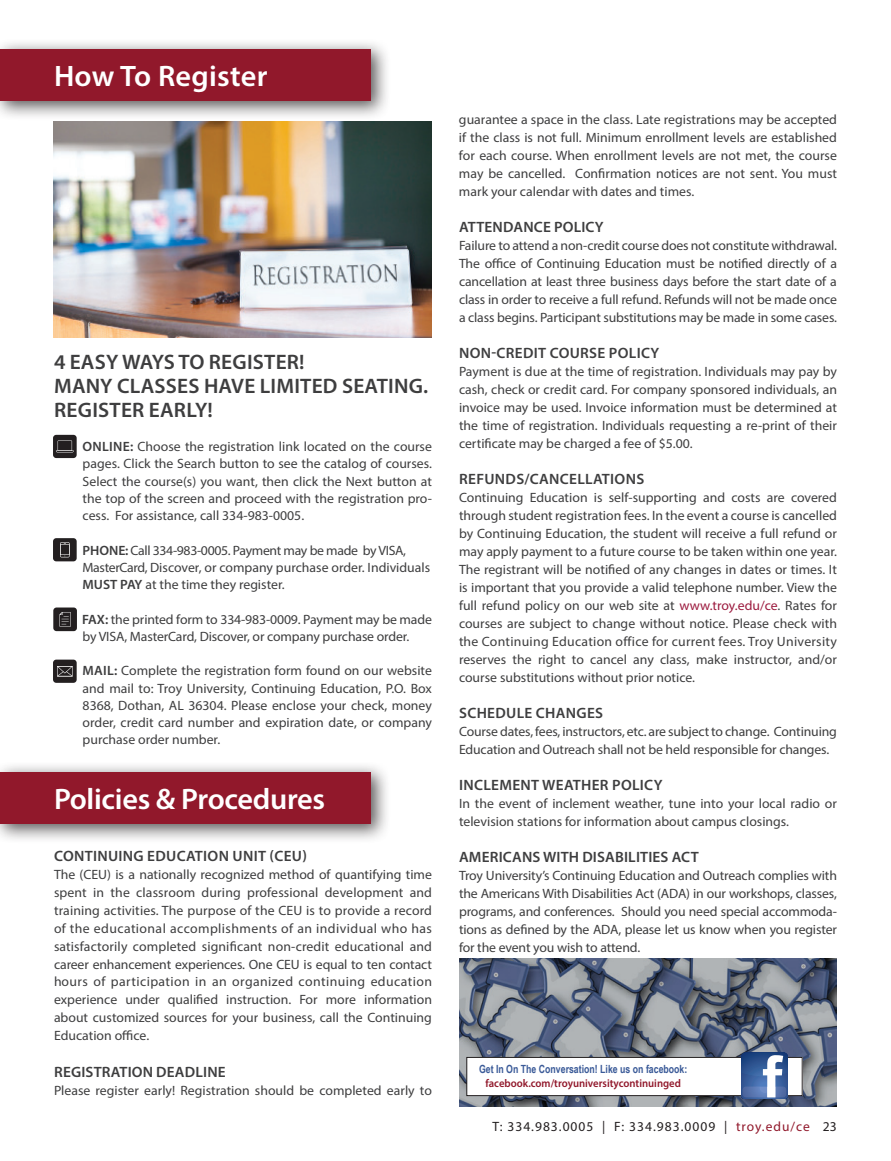
<style>
.page{position:relative;width:891px;height:1161px;background:#fff}
.page>*{position:absolute;margin:0;border:0;box-sizing:border-box;transform-origin:0 0}
.t1{font:600 29.7px "Myriad Pro";letter-spacing:-.01em;color:#fff}
.t2{font:600 29.7px "Myriad Pro";letter-spacing:.01em;color:#fff}
.t3{font:600 21px/24px "Myriad Pro";letter-spacing:.01em;color:#3e3e3f}
.t4{font:600 15px "Myriad Pro";letter-spacing:.02em;color:#3e3e3f}
.t5{font:13.5px/18px "Myriad Pro";color:#3e3e3f;text-align:justify}
.t6{font:13.5px "Myriad Pro";letter-spacing:.075em;color:#231f20}
.t7{font:700 11.25px "Arial Narrow";color:#3a5a98;scale:.95 1}
.t8{font:600 11.25px "Myriad Pro";color:#91182b;scale:.95 1}
.s1{font-weight:600}
.s2{color:#9c1b3f}
.s3{color:#91182b}
</style>
<div class="page">
<img style="left:459px;top:958px;width:378px;height:149px">
<img style="left:54px;top:122px;width:378px;height:216px">
<div style="left:0;top:761px;width:391px;height:82px;background:#231f20;opacity:.75"></div>
<div style="left:0;top:772px;width:371px;height:52px;background:#91182b"></div>
<div style="left:0;top:38px;width:391px;height:82px;background:#231f20;opacity:.75"></div>
<div style="left:0;top:49px;width:371px;height:52px;background:#91182b"></div>
<div style="left:53px;top:435px;width:24px;height:23px;background:#231f20;border-radius:3px"></div>
<svg style="left:56px;top:440px;width:18px;height:12px"></svg>
<div style="left:53px;top:538px;width:24px;height:23px;background:#231f20;border-radius:3px"></div>
<svg style="left:60px;top:542px;width:10px;height:15px"></svg>
<div style="left:53px;top:608px;width:24px;height:23px;background:#231f20;border-radius:3px"></div>
<svg style="left:60px;top:612px;width:11px;height:15px"></svg>
<div style="left:53px;top:660px;width:24px;height:23px;background:#231f20;border-radius:3px"></div>
<svg style="left:57px;top:666px;width:16px;height:10px"></svg>
<div style="left:467px;top:1057px;width:335px;height:39px;background:#fff"></div>
<div style="left:466px;top:1057px;width:337px;height:39px;border:1px solid #231f20"></div>
<svg style="left:741px;top:1053px;width:47px;height:46px"></svg>
<h2 class="t2" style="left:54px;top:57px;width:215px">How To Register</h2>
<p class="t3" style="left:54px;top:349px;width:376px">4 EASY WAYS TO REGISTER!<br>MANY CLASSES HAVE LIMITED SEATING.<br>REGISTER EARLY!</p>
<p class="t5" style="left:83px;top:438px;width:351px;line-height:17.2px"><span class="s1">ONLINE:</span> Choose the registration link located on the course pages. Click the Search button to see the catalog of courses.<br>Select the course(s) you want, then click the Next button at the top of the screen and proceed with the registration pro&shy;cess. For assistance, call 334-983-0005.</p>
<p class="t5" style="left:83px;top:541px;width:349px;line-height:17.2px;text-align:left"><span class="s1">PHONE:</span> Call 334-983-0005. Payment may be made by VISA,<br>MasterCard, Discover, or company purchase order. Individuals<br><span class="s1">MUST PAY</span> at the time they register.</p>
<p class="t5" style="left:82px;top:610px;width:351px;line-height:17.2px"><span class="s1">FAX:</span> the printed form to 334-983-0009. Payment may be made by VISA, MasterCard, Discover, or company purchase order.</p>
<p class="t5" style="left:83px;top:662px;width:351px;line-height:17.2px"><span class="s1">MAIL:</span> Complete the registration form found on our website and mail to: Troy University, Continuing Education, P.O. Box 8368, Dothan, AL 36304. Please enclose your check, money order, credit card number and expiration date, or company purchase order number.</p>
<h2 class="t1" style="left:54px;top:780px;width:273px">Policies &amp; Procedures</h2>
<h3 class="t4" style="left:54px;top:846px;width:254px">CONTINUING EDUCATION UNIT (CEU)</h3>
<p class="t5" style="left:54px;top:865px;width:380px">The (CEU) is a nationally recognized method of quantifying time spent in the classroom during professional development and training activities. The purpose of the CEU is to provide a record of the educational accomplishments of an individual who has satisfactorily completed significant non-credit educational and career enhancement experiences. One CEU is equal to ten contact hours of participation in an organized continuing education experience under qualified instruction. For more information about customized sources for your business, call the Continuing Education office.</p>
<h3 class="t4" style="left:54px;top:1062px;width:173px">REGISTRATION DEADLINE</h3>
<p class="t5" style="left:54px;top:1081px;width:379px">Please register early! Registration should be completed early to</p>
<p class="t5" style="left:459px;top:111px;width:380px">guarantee a space in the class. Late registrations may be accepted if the class is not full. Minimum enrollment levels are established for each course. When enrollment levels are not met, the course may be cancelled. Confirmation notices are not sent. You must mark your calendar with dates and times.</p>
<h3 class="t4" style="left:459px;top:218px;width:146px">ATTENDANCE POLICY</h3>
<p class="t5" style="left:459px;top:237px;width:380px">Failure to attend a non-credit course does not constitute withdrawal.<br>The office of Continuing Education must be notified directly of a cancellation at least three business days before the start date of a class in order to receive a full refund. Refunds will not be made once a class begins. Participant substitutions may be made in some cases.</p>
<h3 class="t4" style="left:459px;top:344px;width:202px">NON-CREDIT COURSE POLICY</h3>
<p class="t5" style="left:459px;top:363px;width:380px">Payment is due at the time of registration. Individuals may pay by cash, check or credit card. For company sponsored individuals, an invoice may be used. Invoice information must be determined at the time of registration. Individuals requesting a re-print of their certificate may be charged a fee of $5.00.</p>
<h3 class="t4" style="left:459px;top:470px;width:187px">REFUNDS/CANCELLATIONS</h3>
<p class="t5" style="left:459px;top:489px;width:380px">Continuing Education is self-supporting and costs are covered through student registration fees. In the event a course is cancelled by Continuing Education, the student will receive a full refund or may apply payment to a future course to be taken within one year.<br>The registrant will be notified of any changes in dates or times. It is important that you provide a valid telephone number. View the full refund policy on our web site at <span class="s2">www.troy.edu/ce</span>. Rates for</p>
<p class="t5" style="left:459px;top:615px;width:380px">courses are subject to change without notice. Please check with the Continuing Education office for current fees. Troy University reserves the right to cancel any class, make instructor, and/or course substitutions without prior notice.</p>
<h3 class="t4" style="left:459px;top:704px;width:146px">SCHEDULE CHANGES</h3>
<p class="t5" style="left:459px;top:723px;width:380px">Course dates, fees, instructors, etc. are subject to change. Continuing<br>Education and Outreach shall not be held responsible for changes.</p>
<h3 class="t4" style="left:459px;top:776px;width:205px">INCLEMENT WEATHER POLICY</h3>
<p class="t5" style="left:459px;top:795px;width:379px">In the event of inclement weather, tune into your local radio or television stations for information about campus closings.</p>
<h3 class="t4" style="left:459px;top:848px;width:241px">AMERICANS WITH DISABILITIES ACT</h3>
<p class="t5" style="left:459px;top:867px;width:380px">Troy University’s Continuing Education and Outreach complies with the Americans With Disabilities Act (ADA) in our workshops, classes, programs, and conferences. Should you need special accommoda&shy;tions as defined by the ADA, please let us know when you register for the event you wish to attend.</p>
<p class="t7" style="left:479px;top:1061px;width:221px">Get In On The Conversation! Like us on facebook:</p>
<p class="t8" style="left:485px;top:1076px;width:207px">facebook.com/troyuniversitycontinuinged</p>
<p class="t6" style="left:492px;top:1118px;width:346px">T: 334.983.0005 | F: 334.983.0009 | <span class="s3">troy.edu/ce</span> 23</p>
</div>
